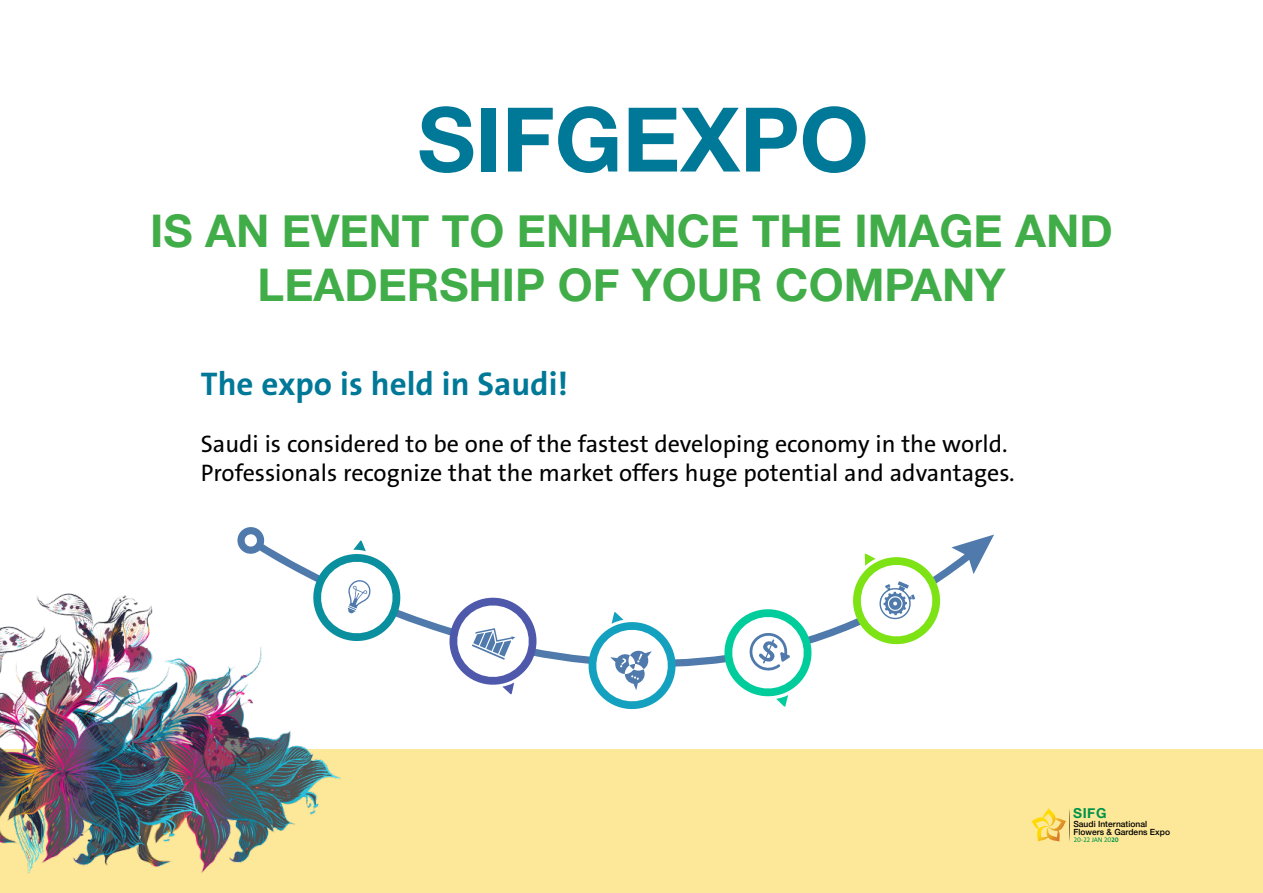
<style>
.page{position:relative;width:1263px;height:893px;background:#fff}
.page>*{position:absolute;margin:0;border:0;box-sizing:border-box;transform-origin:0 0}
.t1{font:700 89.25px "Helvetica Neue";color:#007897}
.t2{font:700 45px/54px "Helvetica Neue";color:#41ad49;text-align:center}
.t3{font:700 33px "The Sans";color:#007897}
.t4{font:24px/28.8px "The Sans";color:#000}
.t5{font:700 13.8px "Helvetica Neue";color:#009349}
.t6{font:500 8.55px/7.8px "Helvetica Neue";color:#000}
.t7{font:6.75px "The Sans";color:#009349}
.s1{font-weight:700}
</style>
<div class="page">
<svg style="left:237px;top:527px;width:757px;height:140px"></svg>
<svg style="left:583px;top:612px;width:98px;height:98px"></svg>
<svg style="left:446px;top:594px;width:94px;height:100px"></svg>
<svg style="left:850px;top:553px;width:92px;height:94px"></svg>
<svg style="left:308px;top:540px;width:98px;height:107px"></svg>
<svg style="left:718px;top:603px;width:99px;height:104px"></svg>
<div style="left:0;top:750px;width:1263px;height:143px;background:#fde899"></div>
<img style="left:0;top:579px;width:349px;height:295px">
<svg style="left:1031px;top:808px;width:39px;height:34px"></svg>
<h1 class="t1" style="left:417px;top:70px;width:453px">SIFGEXPO</h1>
<h2 class="t2" style="left:150px;top:205px;width:964px">IS AN EVENT TO ENHANCE THE IMAGE AND<br>LEADERSHIP OF YOUR COMPANY</h2>
<h3 class="t3" style="left:201px;top:362px;width:369px">The expo is held in Saudi!</h3>
<p class="t4" style="left:201px;top:430px;width:815px">Saudi is considered to be one of the fastest developing economy in the world.<br>Professionals recognize that the market offers huge potential and advantages.</p>
<p class="t5" style="left:1073px;top:803px;width:35px">SIFG</p>
<p class="t6" style="left:1073px;top:819px;width:98px">Saudi International<br>Flowers &amp; Gardens Expo</p>
<p class="t7" style="left:1074px;top:835px;width:46px">20-22 JAN 20<span class="s1">20</span></p>
</div>
